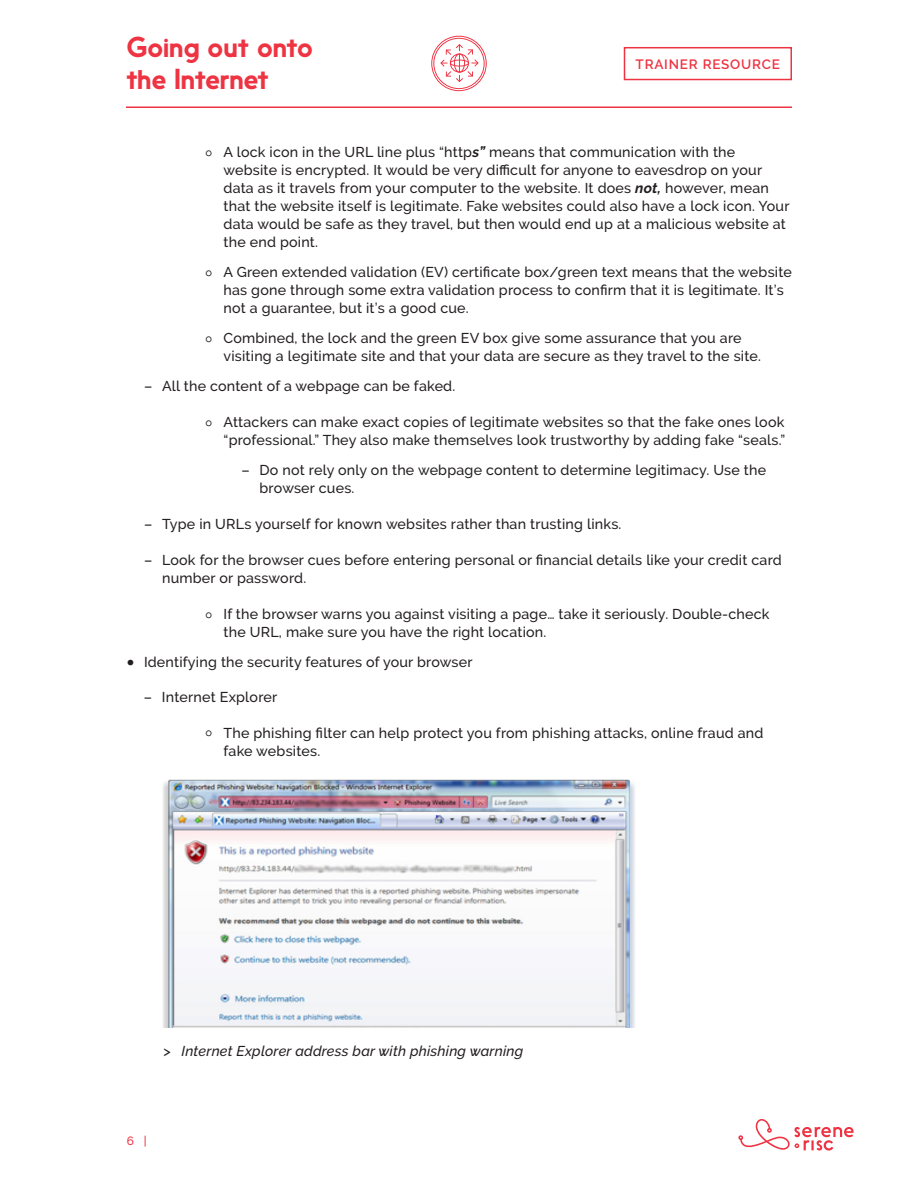
<style>
.page{position:relative;width:918px;height:1188px;background:#fff}
.page>*{position:absolute;margin:0;border:0;box-sizing:border-box;transform-origin:0 0}
.t1{font:500 27px/32.4px "Nanami Rounded";letter-spacing:-.01em;color:#ee3342}
.t2{font:500 14.25px/18px "Raleway";letter-spacing:.015em;color:#231f20}
.t3{font:italic 500 14.25px "Raleway";letter-spacing:.015em;color:#231f20}
.t4{font:600 13.5px "Raleway";letter-spacing:.06em;color:#ee3342}
.t5{font:500 12px "Raleway";color:#ee3342}
.s1{font-weight:700;font-style:italic}
.s2{font-weight:900;font-size:24px}
.s3{font-style:normal}
</style>
<div class="page">
<svg style="left:738px;top:1119px;width:116px;height:32px"></svg>
<div style="left:624px;top:47px;width:168px;height:33px;border:2px solid #ee3342"></div>
<hr style="left:126px;top:106px;width:666px;height:2px;background:#ee3342">
<svg style="left:431px;top:36px;width:56px;height:55px"></svg>
<img style="left:163px;top:779px;width:472px;height:249px">
<h1 class="t1" style="left:126px;top:30px;width:188px">Going out onto the Internet</h1>
<p class="t4" style="left:636px;top:56px;width:146px">TRAINER RESOURCE</p>
<p class="t2" style="left:224px;top:143px;width:568px;text-indent:-18px">₀ A lock icon in the URL line plus “http<span class="s1">s”</span> means that communication with the website is encrypted. It would be very difficult for anyone to eavesdrop on your data as it travels from your computer to the website. It does <span class="s1">not,</span> however, mean that the website itself is legitimate. Fake websites could also have a lock icon. Your data would be safe as they travel, but then would end up at a malicious website at the end point.</p>
<p class="t2" style="left:223px;top:263px;width:570px;text-indent:-18px">₀ A Green extended validation (EV) certificate box/green text means that the website has gone through some extra validation process to confirm that it is legitimate. It’s not a guarantee, but it’s a good cue.</p>
<p class="t2" style="left:224px;top:329px;width:539px;text-indent:-18px">₀ Combined, the lock and the green EV box give some assurance that you are visiting a legitimate site and that your data are secure as they travel to the site.</p>
<p class="t2" style="left:144px;top:377px;width:313px">– All the content of a webpage can be faked.</p>
<p class="t2" style="left:206px;top:413px;width:581px;text-align:right">₀ Attackers can make exact copies of legitimate websites so that the fake ones look “professional.” They also make themselves look trustworthy by adding fake “seals.”</p>
<p class="t2" style="left:260px;top:461px;width:508px;text-indent:-18px">– Do not rely only on the webpage content to determine legitimacy. Use the browser cues.</p>
<p class="t2" style="left:144px;top:515px;width:479px">– Type in URLs yourself for known websites rather than trusting links.</p>
<p class="t2" style="left:162px;top:551px;width:621px;text-indent:-18px">– Look for the browser cues before entering personal or financial details like your credit card number or password.</p>
<p class="t2" style="left:224px;top:605px;width:548px;text-indent:-18px">₀ If the browser warns you against visiting a page… take it seriously. Double-check the URL, make sure you have the right location.</p>
<p class="t2" style="left:126px;top:653px;width:348px"><span class="s2">•</span> Identifying the security features of your browser</p>
<p class="t2" style="left:144px;top:688px;width:135px">– Internet Explorer</p>
<p class="t2" style="left:224px;top:724px;width:542px;text-indent:-18px">₀ The phishing filter can help protect you from phishing attacks, online fraud and fake websites.</p>
<p class="t3" style="left:164px;top:1043px;width:361px"><span class="s3">&gt;</span> Internet Explorer address bar with phishing warning</p>
<p class="t5" style="left:127px;top:1134px;width:21px">6 |</p>
</div>
